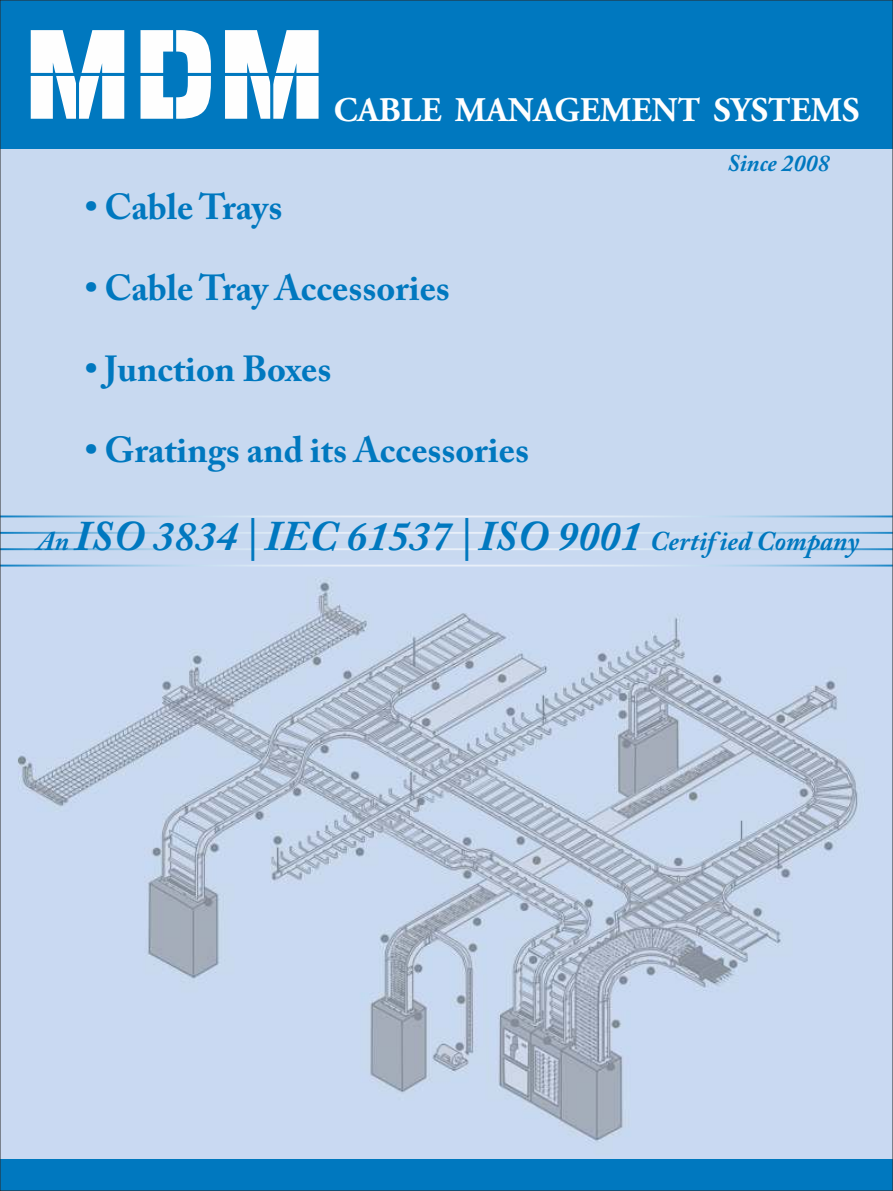
<style>
.page{position:relative;width:893px;height:1191px;background:#c8d9f0}
.page>*{position:absolute;margin:0;border:0;box-sizing:border-box;transform-origin:0 0}
.t1{font:121.8px "Square 721 Blk";color:#fefefe;scale:.86 1}
.t2{font:italic 700 42px "Adobe Caslon Pro";color:#0078bf}
.t3{font:700 36px "Adobe Caslon Pro";color:#0078bf}
.t4{font:34.5px "Adobe Garamond Bold Os F";color:#fefefe}
.t5{font:italic 700 24px "Adobe Caslon Pro";color:#0078bf}
.s1{font-size:27px}
</style>
<div class="page">
<div style="left:0;top:0;width:893px;height:149px;background:#0078bf"></div>
<div style="left:0;top:1159px;width:893px;height:32px;background:#0078bf"></div>
<img style="left:2px;top:566px;width:889px;height:576px">
<svg style="left:2px;top:515px;width:889px;height:51px"></svg>
<h1 class="t1" style="left:22px;top:1px;width:355px">MDM</h1>
<p class="t3" style="left:85px;top:193px;width:199px">• Cable Trays</p>
<p class="t4" style="left:334px;top:95px;width:527px">CABLE MANAGEMENT SYSTEMS</p>
<p class="t5" style="left:727px;top:153px;width:104px">Since 2008</p>
<p class="t3" style="left:85px;top:274px;width:366px">• Cable Tray Accessories</p>
<p class="t3" style="left:85px;top:355px;width:248px">• Junction Boxes</p>
<p class="t3" style="left:85px;top:436px;width:445px">• Gratings and its Accessories</p>
<p class="t2" style="left:37px;top:519px;width:824px"><span class="s1">An</span> ISO 3834 | IEC 61537 | ISO 9001 <span class="s1">Certified Company</span></p>
</div>
